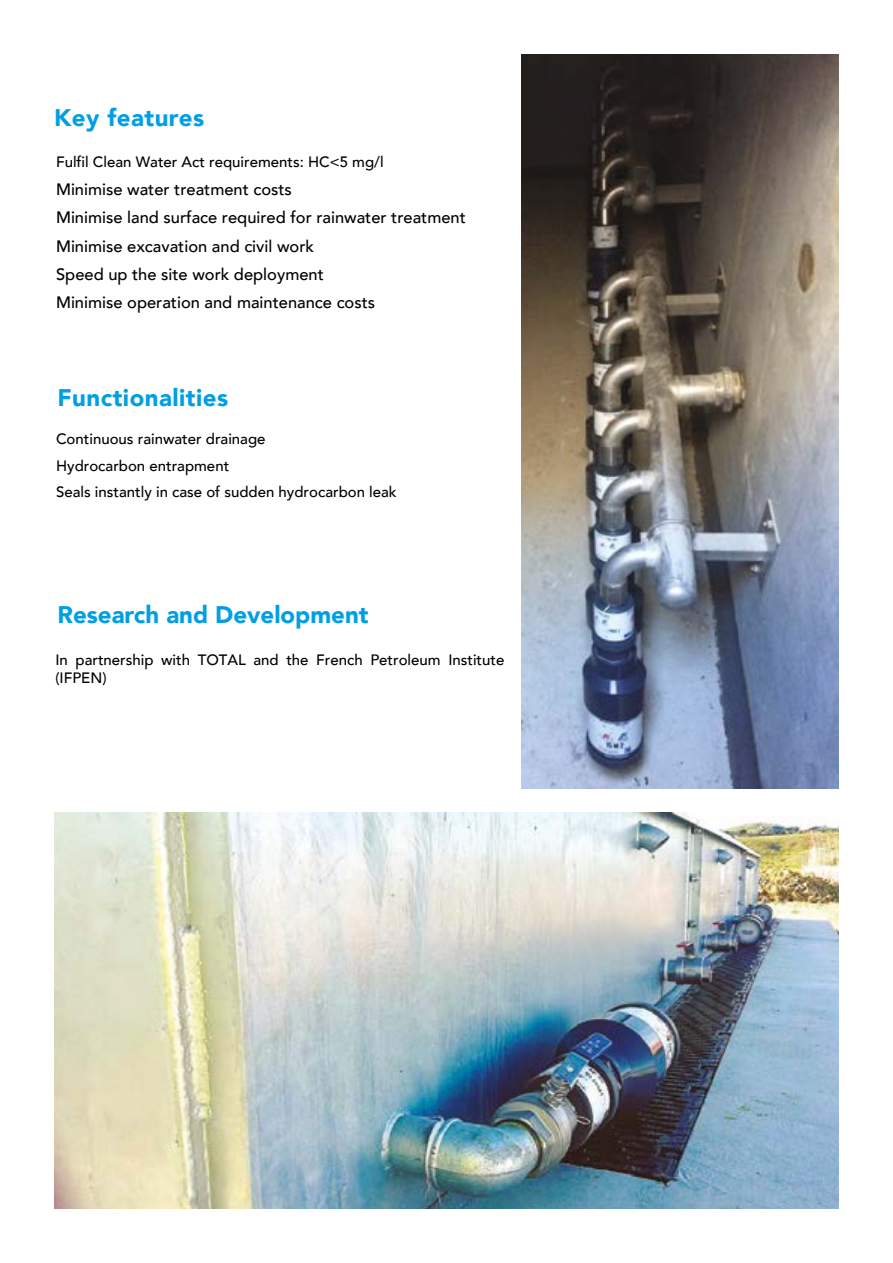
<style>
.page{position:relative;width:893px;height:1263px;background:#fff}
.page>*{position:absolute;margin:0;border:0;box-sizing:border-box;transform-origin:0 0}
.t1{font:900 24px "Avenir";letter-spacing:.02em;color:#009fe3}
.t2{font:900 24px "Avenir";color:#009fe3}
.t3{font:500 16.5px/28.3px "Avenir";color:#000}
.t4{font:500 15px/26.5px "Avenir";color:#000}
</style>
<div class="page">
<img style="left:54px;top:812px;width:784px;height:397px">
<img style="left:522px;top:54px;width:316px;height:734px">
<h1 class="t1" style="left:54px;top:97px;width:152px">Key features</h1>
<p class="t4" style="left:56px;top:147px;width:329px">Fulfil Clean Water Act requirements: HC&lt;5 mg/l</p>
<p class="t3" style="left:56px;top:174px;width:411px">Minimise water treatment costs<br>Minimise land surface required for rainwater treatment Minimise excavation and civil work<br>Speed up the site work deployment<br>Minimise operation and maintenance costs</p>
<h1 class="t1" style="left:57px;top:377px;width:172px">Functionalities</h1>
<p class="t4" style="left:56px;top:425px;width:342px">Continuous rainwater drainage<br>Hydrocarbon entrapment<br>Seals instantly in case of sudden hydrocarbon leak</p>
<h1 class="t2" style="left:57px;top:594px;width:313px">Research and Development</h1>
<p class="t4" style="left:55px;top:650px;width:451px;line-height:18px">In partnership with TOTAL and the French Petroleum Institute (IFPEN)</p>
</div>
